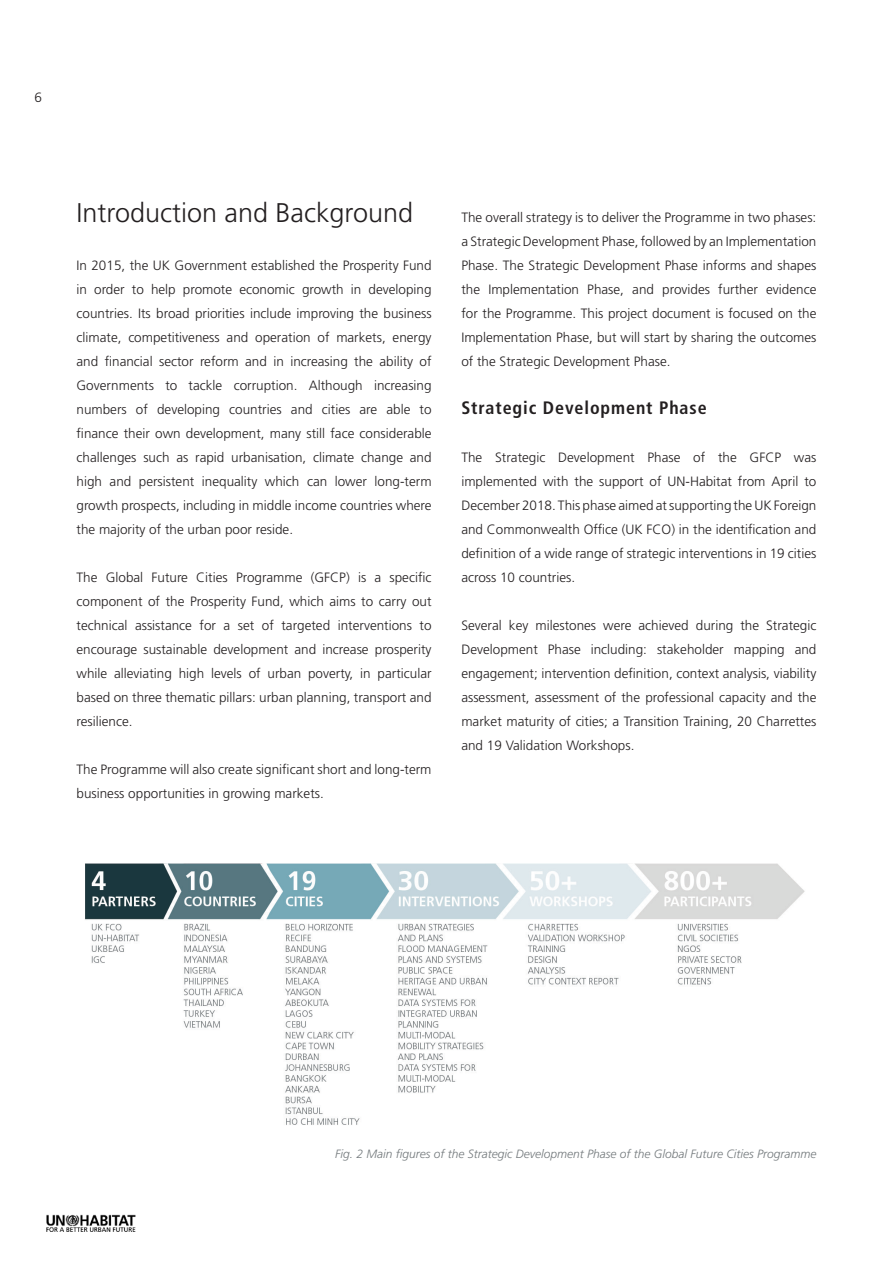
<style>
.page{position:relative;width:893px;height:1263px;background:#fff}
.page>*{position:absolute;margin:0;border:0;box-sizing:border-box;transform-origin:0 0}
._1__Section_Title{font:300 27px "Frutiger LT Std";color:#231f20}
._1_1_Sub_title{font:700 condensed 18px "Frutiger LT Std";letter-spacing:.05em;color:#231f20}
.Body_Text{font:300 13.5px/24px "Frutiger LT Std";color:#231f20;text-align:justify}
.t1{font:italic 300 12px "Frutiger LT Std";color:#73797c}
</style>
<div class="page">
<img style="left:85px;top:863px;width:720px;height:262px">
<img style="left:46px;top:1214px;width:90px;height:17px">
<p class="Body_Text" style="left:35px;top:86px;width:9px">6</p>
<p class="_1__Section_Title" style="left:77px;top:197px;width:338px">Introduction and Background</p>
<p class="Body_Text" style="left:77px;top:254px;width:357px">In 2015, the UK Government established the Prosperity Fund in order to help promote economic growth in developing countries. Its broad priorities include improving the business climate, competitiveness and operation of markets, energy and financial sector reform and in increasing the ability of Governments to tackle corruption. Although increasing numbers of developing countries and cities are able to finance their own development, many still face considerable challenges such as rapid urbanisation, climate change and high and persistent inequality which can lower long-term growth prospects, including in middle income countries where the majority of the urban poor reside.</p>
<p class="Body_Text" style="left:77px;top:566px;width:357px">The Global Future Cities Programme (GFCP) is a specific component of the Prosperity Fund, which aims to carry out technical assistance for a set of targeted interventions to encourage sustainable development and increase prosperity while alleviating high levels of urban poverty, in particular based on three thematic pillars: urban planning, transport and resilience.</p>
<p class="Body_Text" style="left:77px;top:758px;width:356px">The Programme will also create significant short and long-term business opportunities in growing markets.</p>
<p class="Body_Text" style="left:461px;top:206px;width:357px">The overall strategy is to deliver the Programme in two phases: a Strategic Development Phase, followed by an Implementation Phase. The Strategic Development Phase informs and shapes the Implementation Phase, and provides further evidence for the Programme. This project document is focused on the Implementation Phase, but will start by sharing the outcomes of the Strategic Development Phase.</p>
<p class="_1_1_Sub_title" style="left:461px;top:397px;width:247px">Strategic Development Phase</p>
<p class="Body_Text" style="left:461px;top:446px;width:357px">The Strategic Development Phase of the GFCP was implemented with the support of UN-Habitat from April to December 2018. This phase aimed at supporting the UK Foreign and Commonwealth Office (UK FCO) in the identification and definition of a wide range of strategic interventions in 19 cities across 10 countries.</p>
<p class="Body_Text" style="left:461px;top:614px;width:357px">Several key milestones were achieved during the Strategic Development Phase including: stakeholder mapping and engagement; intervention definition, context analysis, viability assessment, assessment of the professional capacity and the market maturity of cities; a Transition Training, 20 Charrettes and 19 Validation Workshops.</p>
<p class="t1" style="left:335px;top:1147px;width:483px">Fig. 2 Main figures of the Strategic Development Phase of the Global Future Cities Programme</p>
</div>
